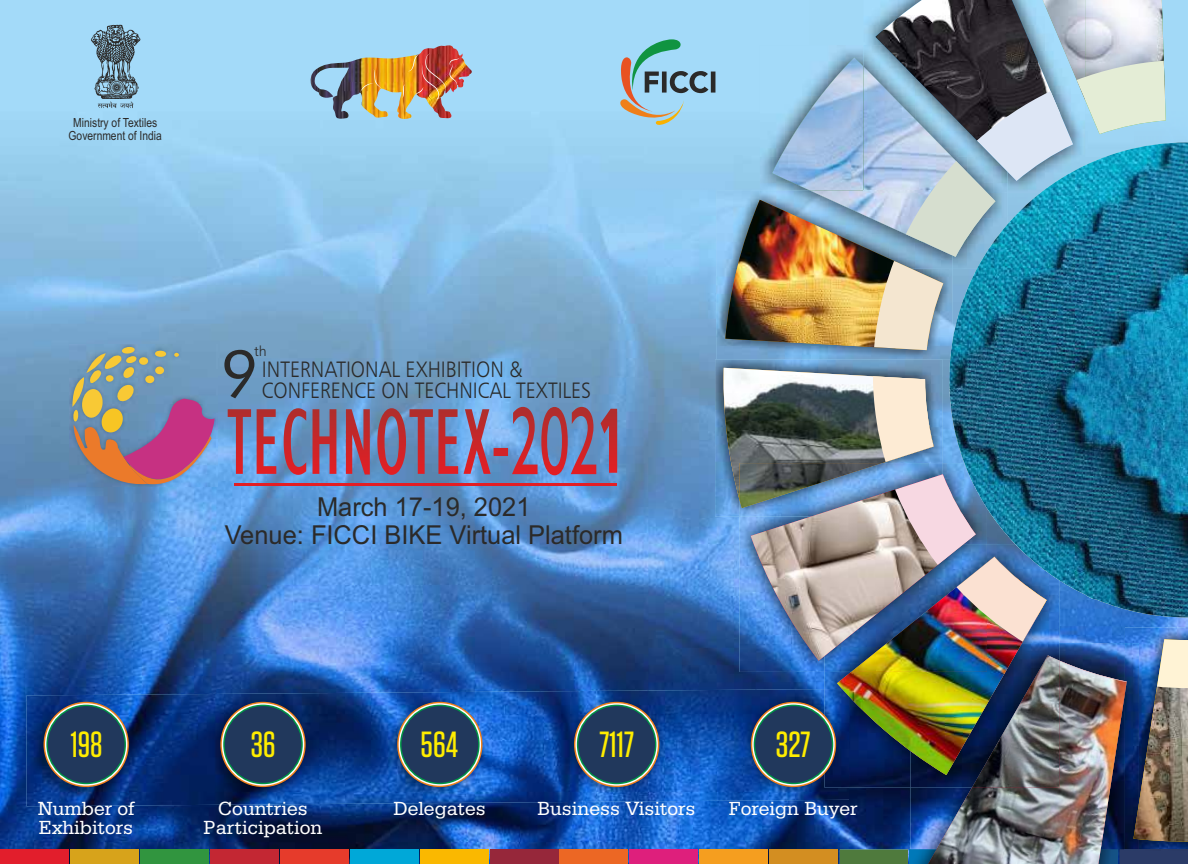
<style>
.page{position:relative;width:1188px;height:864px;background:#fff}
.page>*{position:absolute;margin:0;border:0;box-sizing:border-box;transform-origin:0 0}
.t1{font:63.75px "Futura BT";color:#2b2a29}
.t2{font:500 36.3px "Tungsten";color:#ffed00}
.t3{font:26.1px/27.6px "Arial";color:#2b2a29;text-align:center}
.t4{font:22.2px "Humanist 777 BT Light B";color:#2b2a29;scale:.89 1}
.t5{font:20.25px/18.8px "Serifa BT";color:#fefefe}
.t6{font:14.1px "Humanist 777 BT Light B";color:#2b2a29}
.t7{font:12.6px/12.6px "Arial Narrow";color:#2b2a29;text-align:center}
</style>
<div class="page">
<img style="left:0;top:0;width:648px;height:324px">
<img style="left:648px;top:216px;width:108px;height:473px">
<img style="left:0;top:324px;width:108px;height:378px">
<img style="left:108px;top:324px;width:540px;height:54px">
<img style="left:216px;top:378px;width:324px;height:311px">
<img style="left:540px;top:378px;width:108px;height:311px">
<img style="left:108px;top:487px;width:108px;height:202px">
<img style="left:1059px;top:617px;width:75px;height:26px">
<img style="left:1134px;top:617px;width:54px;height:10px">
<img style="left:756px;top:672px;width:69px;height:17px">
<img style="left:0;top:702px;width:54px;height:147px">
<img style="left:54px;top:788px;width:856px;height:76px">
<div style="left:420px;top:849px;width:68px;height:15px;background:#fab800"></div>
<div style="left:490px;top:849px;width:68px;height:15px;background:#96273a"></div>
<div style="left:700px;top:849px;width:68px;height:15px;background:#f59e1f"></div>
<div style="left:840px;top:849px;width:68px;height:15px;background:#4f7a3d"></div>
<div style="left:1120px;top:849px;width:68px;height:15px;background:#2b3b67"></div>
<div style="left:560px;top:849px;width:68px;height:15px;background:#ec6724"></div>
<div style="left:0;top:849px;width:68px;height:15px;background:#e21e2c"></div>
<div style="left:70px;top:849px;width:68px;height:15px;background:#d7a31b"></div>
<div style="left:140px;top:849px;width:68px;height:15px;background:#31953f"></div>
<div style="left:210px;top:849px;width:68px;height:15px;background:#c32733"></div>
<div style="left:280px;top:849px;width:68px;height:15px;background:#e63b2b"></div>
<div style="left:350px;top:849px;width:68px;height:15px;background:#00a8d8"></div>
<div style="left:630px;top:849px;width:68px;height:15px;background:#de1f7c"></div>
<div style="left:770px;top:849px;width:68px;height:15px;background:#d38e21"></div>
<img style="left:910px;top:643px;width:215px;height:206px">
<img style="left:910px;top:849px;width:18px;height:15px">
<img style="left:928px;top:693px;width:197px;height:171px">
<img style="left:1125px;top:627px;width:63px;height:222px">
<img style="left:1125px;top:643px;width:14px;height:206px">
<img style="left:715px;top:359px;width:227px;height:158px">
<img style="left:825px;top:617px;width:234px;height:171px">
<img style="left:910px;top:643px;width:149px;height:145px">
<img style="left:972px;top:655px;width:87px;height:133px">
<img style="left:837px;top:642px;width:210px;height:133px">
<img style="left:739px;top:642px;width:86px;height:30px">
<img style="left:851px;top:642px;width:136px;height:30px">
<img style="left:751px;top:642px;width:225px;height:19px">
<img style="left:716px;top:191px;width:9px;height:168px">
<img style="left:1048px;top:655px;width:79px;height:38px">
<img style="left:1133px;top:639px;width:55px;height:203px">
<img style="left:723px;top:368px;width:324px;height:274px">
<img style="left:949px;top:165px;width:239px;height:452px">
<img style="left:1166px;top:142px;width:22px;height:23px">
<img style="left:725px;top:0;width:441px;height:359px">
<img style="left:987px;top:508px;width:88px;height:81px">
<img style="left:1015px;top:544px;width:44px;height:36px">
<img style="left:972px;top:480px;width:15px;height:28px">
<img style="left:949px;top:151px;width:173px;height:226px">
<svg style="left:616px;top:39px;width:99px;height:87px"></svg>
<svg style="left:90px;top:25px;width:52px;height:83px"></svg>
<img style="left:311px;top:45px;width:135px;height:74px">
<img style="left:360px;top:53px;width:99px;height:46px">
<img style="left:70px;top:344px;width:147px;height:143px">
<svg style="left:72px;top:347px;width:143px;height:140px"></svg>
<hr style="left:234px;top:484px;width:383px;height:2px;background:#e31e24">
<svg style="left:228px;top:407px;width:389px;height:68px"></svg>
<img style="left:26px;top:689px;width:823px;height:117px">
<img style="left:825px;top:689px;width:24px;height:99px">
<svg style="left:842px;top:689px;width:7px;height:7px"></svg>
<svg style="left:44px;top:702px;width:85px;height:85px"></svg>
<svg style="left:45px;top:703px;width:82px;height:83px"></svg>
<svg style="left:46px;top:705px;width:80px;height:79px"></svg>
<div style="left:48px;top:706px;width:77px;height:77px;background:#21385c;border-radius:50%"></div>
<svg style="left:220px;top:702px;width:86px;height:85px"></svg>
<svg style="left:222px;top:703px;width:82px;height:83px"></svg>
<svg style="left:223px;top:705px;width:80px;height:79px"></svg>
<div style="left:225px;top:706px;width:76px;height:77px;background:#21385c;border-radius:50%"></div>
<svg style="left:397px;top:702px;width:85px;height:85px"></svg>
<svg style="left:399px;top:703px;width:82px;height:83px"></svg>
<svg style="left:400px;top:705px;width:80px;height:79px"></svg>
<div style="left:401px;top:706px;width:77px;height:77px;background:#21385c;border-radius:50%"></div>
<svg style="left:574px;top:702px;width:85px;height:85px"></svg>
<svg style="left:575px;top:703px;width:83px;height:83px"></svg>
<svg style="left:577px;top:705px;width:79px;height:79px"></svg>
<div style="left:578px;top:706px;width:77px;height:77px;background:#21385c;border-radius:50%"></div>
<svg style="left:751px;top:702px;width:85px;height:85px"></svg>
<svg style="left:752px;top:703px;width:83px;height:83px"></svg>
<svg style="left:754px;top:705px;width:79px;height:79px"></svg>
<div style="left:755px;top:706px;width:77px;height:77px;background:#21385c;border-radius:50%"></div>
<p class="t7" style="left:69px;top:117px;width:95px">Ministry of Textiles<br>Government of India</p>
<p class="t6" style="left:254px;top:345px;width:14px">th</p>
<h1 class="t1" style="left:221px;top:347px;width:39px">9</h1>
<p class="t4" style="left:262px;top:360px;width:294px">INTERNATIONAL EXHIBITION &amp;</p>
<p class="t4" style="left:262px;top:381px;width:371px">CONFERENCE ON TECHNICAL TEXTILES</p>
<p class="t3" style="left:225px;top:496px;width:400px">March 17-19, 2021<br>Venue: FICCI BIKE Virtual Platform</p>
<h2 class="t2" style="left:71px;top:728px;width:33px">198</h2>
<h2 class="t2" style="left:251px;top:728px;width:26px">36</h2>
<h2 class="t2" style="left:421px;top:728px;width:39px">564</h2>
<h2 class="t2" style="left:600px;top:728px;width:36px">7117</h2>
<h2 class="t2" style="left:776px;top:728px;width:36px">327</h2>
<p class="t5" style="left:38px;top:801px;width:98px">Number of<br>Exhibitors</p>
<p class="t5" style="left:218px;top:800px;width:91px">Countries</p>
<p class="t5" style="left:394px;top:800px;width:94px">Delegates</p>
<p class="t5" style="left:538px;top:800px;width:159px">Business Visitors</p>
<p class="t5" style="left:204px;top:819px;width:120px">Participation</p>
<p class="t5" style="left:729px;top:800px;width:130px">Foreign Buyer</p>
</div>
